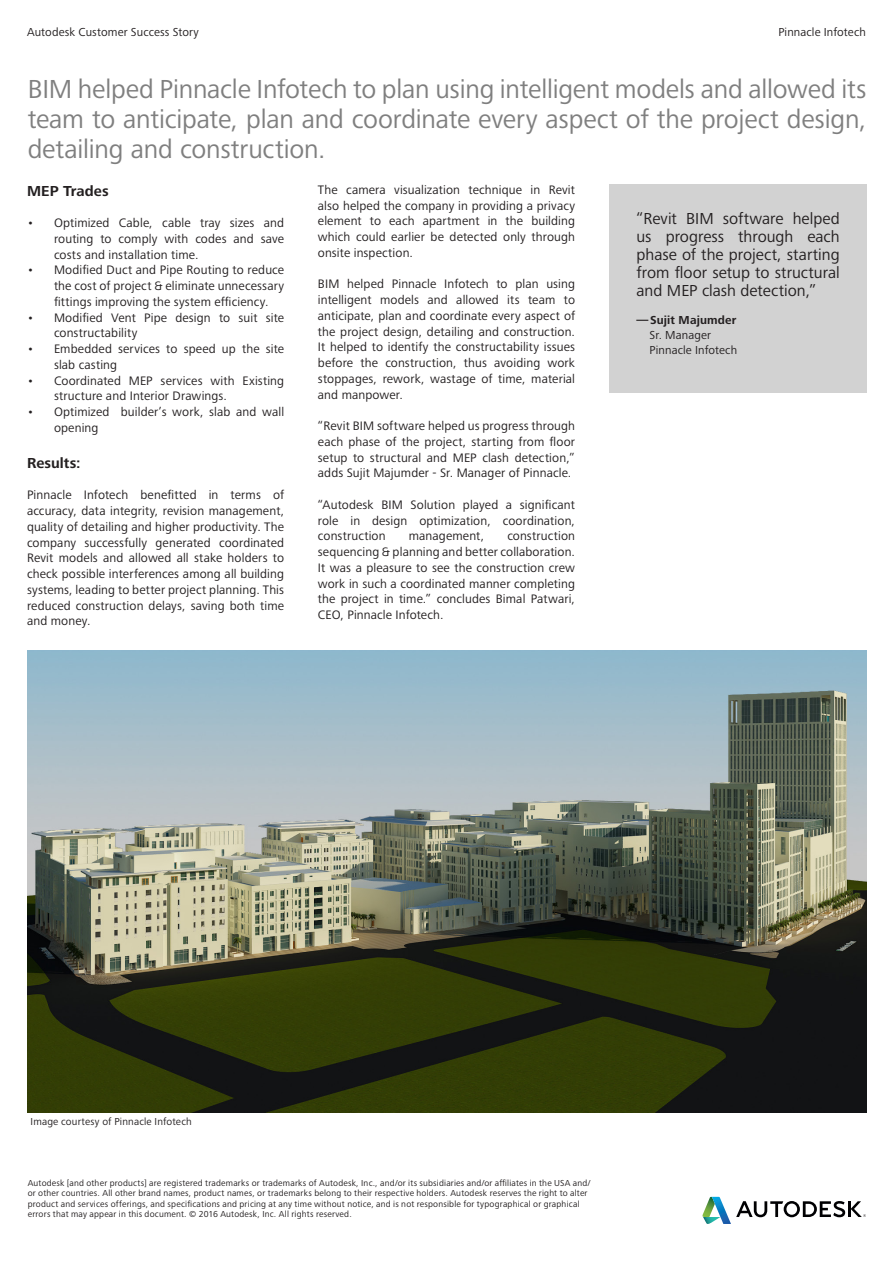
<style>
.page{position:relative;width:893px;height:1263px;background:#fff}
.page>*{position:absolute;margin:0;border:0;box-sizing:border-box;transform-origin:0 0}
.Headline{font:27px/30px "Frutiger Next LTW1 G";letter-spacing:-.005em;color:#7f7f7f;text-align:justify}
.Box_Quote{font:16.5px/18px "Frutiger Next LTW1 G";color:#231f20;text-align:justify}
.Body_Text{font:700 15px "Frutiger Next LTW1 G";letter-spacing:.005em;color:#231f20}
.Body_Text-2{font:12.75px/15.8px "Frutiger Next LTW1 G";letter-spacing:.01em;color:#231f20;text-align:justify}
.Box_Quote_Title_and{font:12px "Frutiger Next LTW1 G";letter-spacing:.01em;color:#231f20}
.t1{font:700 12px "Frutiger Next LTW1 G";letter-spacing:.01em;color:#231f20}
.Courtesy_Statement_t{font:10.5px "Frutiger Next LTW1 G";letter-spacing:.015em;color:#231f20}
.Legal_Copy{font:9px/10.5px "Frutiger Next LTW1 G";letter-spacing:.02em;color:#231f20}
</style>
<div class="page">
<hr style="left:848px;top:1201px;width:3px;height:16px;background:#000002">
<svg style="left:851px;top:1201px;width:15px;height:16px"></svg>
<svg style="left:702px;top:1197px;width:143px;height:27px"></svg>
<div style="left:610px;top:185px;width:257px;height:208px;background:#d2d2d2"></div>
<img style="left:28px;top:650px;width:839px;height:462px">
<p class="Box_Quote_Title_and" style="left:27px;top:25px;width:173px">Autodesk Customer Success Story</p>
<p class="Box_Quote_Title_and" style="left:778px;top:25px;width:89px">Pinnacle Infotech</p>
<p class="Headline" style="left:28px;top:74px;width:840px">BIM helped Pinnacle Infotech to plan using intelligent models and allowed its team to anticipate, plan and coordinate every aspect of the project design, detailing and construction.</p>
<p class="Body_Text" style="left:27px;top:182px;width:83px">MEP Trades</p>
<p class="Body_Text-2" style="left:54px;top:215px;width:232px;text-indent:-27px">• Optimized Cable, cable tray sizes and routing to comply with codes and save costs and installation time.</p>
<p class="Body_Text-2" style="left:54px;top:263px;width:232px;text-indent:-27px">• Modified Duct and Pipe Routing to reduce the cost of project &amp; eliminate unnecessary fittings improving the system efficiency.</p>
<p class="Body_Text-2" style="left:54px;top:310px;width:232px;text-indent:-27px">• Modified Vent Pipe design to suit site constructability</p>
<p class="Body_Text-2" style="left:54px;top:341px;width:232px;text-indent:-27px">• Embedded services to speed up the site slab casting</p>
<p class="Body_Text-2" style="left:54px;top:373px;width:232px;text-indent:-27px">• Coordinated MEP services with Existing structure and Interior Drawings.</p>
<p class="Body_Text-2" style="left:54px;top:404px;width:232px;text-indent:-27px">• Optimized builder’s work, slab and wall opening</p>
<p class="Body_Text" style="left:27px;top:454px;width:55px">Results:</p>
<p class="Body_Text-2" style="left:27px;top:488px;width:259px">Pinnacle Infotech benefitted in terms of accuracy, data integrity, revision management, quality of detailing and higher productivity. The company successfully generated coordinated Revit models and allowed all stake holders to check possible interferences among all building systems, leading to better project planning. This reduced construction delays, saving both time and money.</p>
<p class="Body_Text-2" style="left:318px;top:182px;width:259px">The camera visualization technique in Revit also helped the company in providing a privacy element to each apartment in the building which could earlier be detected only through onsite inspection.</p>
<p class="Body_Text-2" style="left:318px;top:277px;width:259px">BIM helped Pinnacle Infotech to plan using intelligent models and allowed its team to anticipate, plan and coordinate every aspect of the project design, detailing and construction.<br>It helped to identify the constructability issues before the construction, thus avoiding work stoppages, rework, wastage of time, material and manpower.</p>
<p class="Body_Text-2" style="left:318px;top:418px;width:259px">“Revit BIM software helped us progress through each phase of the project, starting from floor setup to structural and MEP clash detection,” adds Sujit Majumder - Sr. Manager of Pinnacle.</p>
<p class="Body_Text-2" style="left:318px;top:497px;width:259px">“Autodesk BIM Solution played a significant role in design optimization, coordination, construction</p>
<p class="Box_Quote" style="left:637px;top:210px;width:205px">“Revit BIM software helped us progress through each phase of the project, starting from floor setup to structural and MEP clash detection,”</p>
<p class="t1" style="left:637px;top:313px;width:101px">—Sujit Majumder</p>
<p class="Box_Quote_Title_and" style="left:649px;top:328px;width:63px">Sr. Manager</p>
<p class="Box_Quote_Title_and" style="left:649px;top:343px;width:89px">Pinnacle Infotech</p>
<p class="Body_Text-2" style="left:318px;top:529px;width:259px;text-indent:189px">construction sequencing &amp; planning and better collaboration.<br>It was a pleasure to see the construction crew work in such a coordinated manner completing the project in time.” concludes Bimal Patwari, CEO, Pinnacle Infotech.</p>
<p class="Body_Text-2" style="left:409px;top:529px;width:77px">management,</p>
<p class="Courtesy_Statement_t" style="left:31px;top:1116px;width:163px">Image courtesy of Pinnacle Infotech</p>
<p class="Legal_Copy" style="left:28px;top:1177px;width:564px">Autodesk [and other products] are registered trademarks or trademarks of Autodesk, Inc., and/or its subsidiaries and/or affiliates in the USA and/ or other countries. All other brand names, product names, or trademarks belong to their respective holders. Autodesk reserves the right to alter product and services offerings, and specifications and pricing at any time without notice, and is not responsible for typographical or graphical errors that may appear in this document. © 2016 Autodesk, Inc. All rights reserved.</p>
</div>
